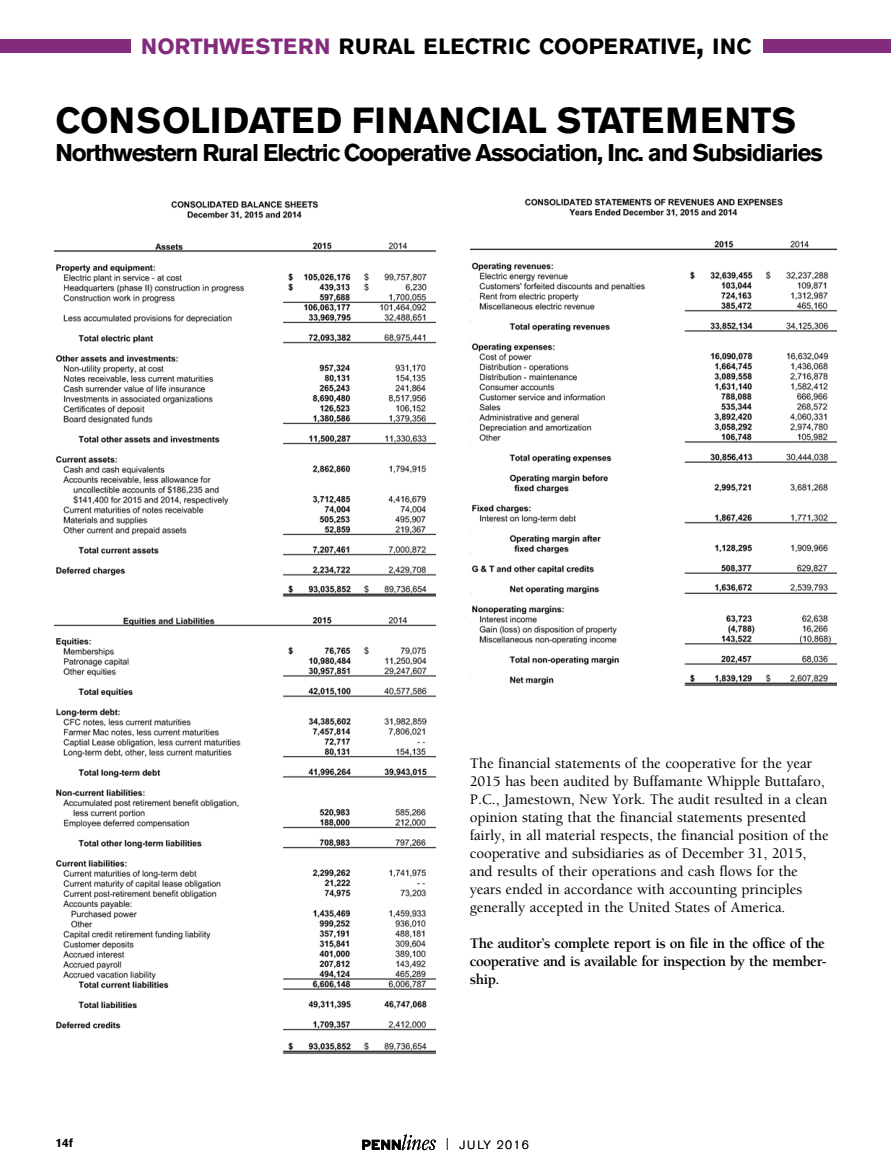
<style>
.page{position:relative;width:891px;height:1175px;background:#fff}
.page>*{position:absolute;margin:0;border:0;box-sizing:border-box;transform-origin:0 0}
.t1{font:700 36px "Akzidenz Grotesk BE";color:#000}
.t2{font:700 24px "Akzidenz Grotesk BE";letter-spacing:-.05em;color:#000}
.t3{font:700 21.9px "Akzidenz Grotesk BE";color:#000}
.t4{font:500 15px/18px "Berkeley Std";letter-spacing:-.01em;color:#000}
.t5{font:700 15px/18px "Berkeley Std";letter-spacing:-.03em;color:#000;text-align:justify}
.t6{font:300 12px "Akzidenz Grotesk BE";letter-spacing:.11em;color:#000}
.t7{font:700 12px "Akzidenz Grotesk BE";color:#000}
.s1{color:#832b7c}
.s2{font-size:31.2px}
.s3{font-stretch:condensed}
</style>
<div class="page">
<svg style="left:362px;top:1134px;width:74px;height:16px"></svg>
<img style="left:55px;top:201px;width:380px;height:853px">
<img style="left:470px;top:198px;width:367px;height:488px">
<div style="left:763px;top:39px;width:128px;height:13px;background:#832b7c"></div>
<div style="left:0;top:39px;width:130px;height:13px;background:#832b7c"></div>
<h3 class="t3" style="left:141px;top:33px;width:612px"><span class="s1">NORTHWESTERN</span> RURAL ELECTRIC COOPERATIVE<span class="s2">,</span> INC</h3>
<h1 class="t1" style="left:56px;top:99px;width:25px">consolidated</h1>
<h1 class="t1" style="left:352px;top:99px;width:45px">financial</h1>
<h1 class="t1" style="left:557px;top:99px;width:25px">statements</h1>
<h2 class="t2" style="left:56px;top:139px;width:769px">Northwestern Rural Electric Cooperative Association, Inc. and Subsidiaries</h2>
<p class="t4" style="left:470px;top:754px;width:360px">The financial statements of the cooperative for the year 2015 has been audited by Buffamante Whipple Buttafaro, P.C., Jamestown, New York. The audit resulted in a clean opinion stating that the financial statements presented fairly, in all material respects, the financial position of the cooperative and subsidiaries as of December 31, 2015, and results of their operations and cash flows for the years ended in accordance with accounting principles generally accepted in the United States of America.</p>
<p class="t5" style="left:470px;top:934px;width:358px">The auditor’s complete report is on file in the office of the cooperative and is available for inspection by the member&shy;ship.</p>
<p class="t7" style="left:55px;top:1135px;width:19px">14f</p>
<p class="t6" style="left:446px;top:1137px;width:84px"><span class="s3">|</span> JULY 2016</p>
</div>
